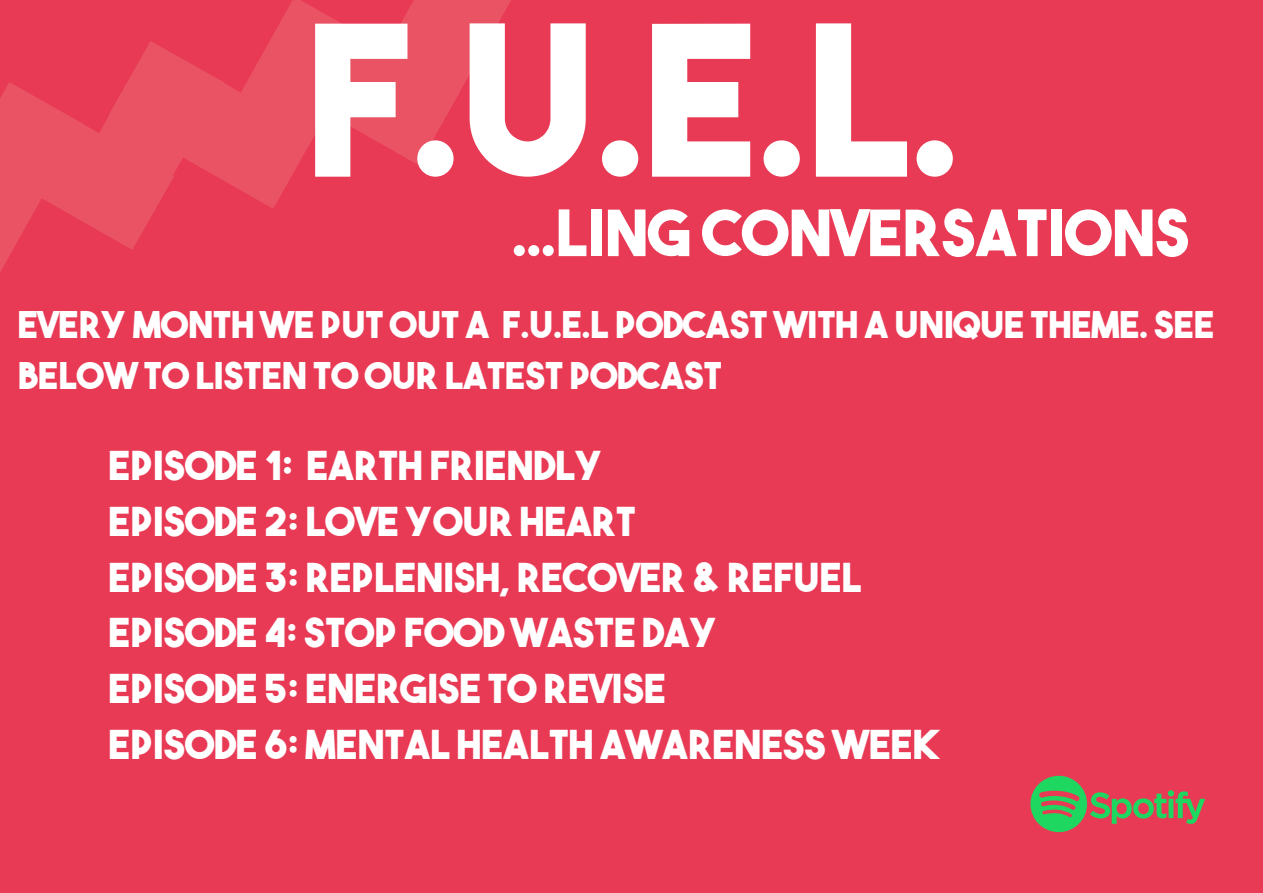
<style>
.page{position:relative;width:1263px;height:893px;background:#e83a55}
.page>*{position:absolute;margin:0;border:0;box-sizing:border-box;transform-origin:0 0}
.t1{font:208.42px "The Bold Font";color:#fff}
.t2{font:63.53px "The Bold Font";color:#fff}
.t3{font:39.75px "The Bold Font";color:#fff}
.t4{font:36.75px/51.2px "The Bold Font";color:#fff}
</style>
<div class="page">
<svg style="left:1030px;top:776px;width:175px;height:56px"></svg>
<svg style="left:0;top:0;width:511px;height:272px"></svg>
<p class="t1" style="left:305px;top:20px;width:655px">F.U.E.L.</p>
<p class="t2" style="left:512px;top:208px;width:679px">...LING CONVERSATIONS</p>
<p class="t4" style="left:18px;top:303px;width:1198px">EVERY MONTH WE PUT OUT A F.U.E.L PODCAST WITH A UNIQUE THEME. SEE<br>BELOW TO LISTEN TO OUR LATEST PODCAST</p>
<p class="t3" style="left:109px;top:450px;width:496px">EPISODE 1: EARTH FRIENDLY</p>
<p class="t3" style="left:109px;top:506px;width:529px">EPISODE 2: LOVE YOUR HEART</p>
<p class="t3" style="left:109px;top:562px;width:754px">EPISODE 3: REPLENISH, RECOVER &amp; REFUEL</p>
<p class="t3" style="left:109px;top:617px;width:610px">EPISODE 4: STOP FOOD WASTE DAY</p>
<p class="t3" style="left:109px;top:673px;width:559px">EPISODE 5: ENERGISE TO REVISE</p>
<p class="t3" style="left:109px;top:728px;width:832px">EPISODE 6: MENTAL HEALTH AWARENESS WEEK</p>
</div>
